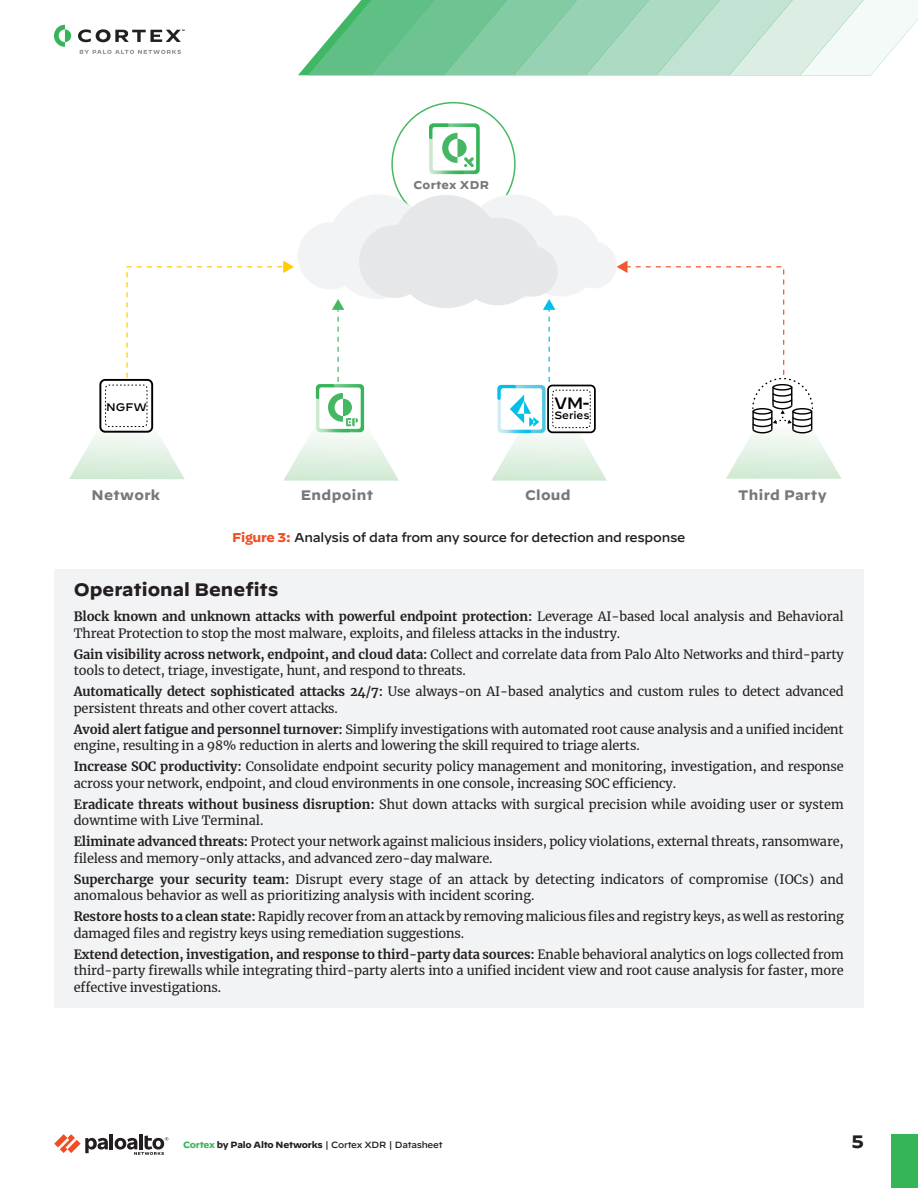
<style>
.page{position:relative;width:918px;height:1188px;background:#fff}
.page>*{position:absolute;margin:0;border:0;box-sizing:border-box;transform-origin:0 0}
.title-page-sidebar-h{font:700 18px "Decimal";color:#231f20}
.t1{font:500 16.5px "Decimal";color:#000}
.t2{font:700 13.8px "Decimal";letter-spacing:.025em;color:#76787b}
.body-bold-leadin{font:12.75px/16.5px "Merriweather";letter-spacing:-.01em;color:#231f20}
.figure-title{font:500 12.75px "Decimal";letter-spacing:-.025em;color:#231f20}
.t3{font:700 11.25px "Decimal";letter-spacing:.025em;color:#76787b}
.t4{font:500 10.95px "Decimal";color:#000}
.t5{font:500 10.5px "Decimal";color:#000}
.t6{font:500 9px "Decimal";letter-spacing:-.025em;color:#231f20}
.s1{font-weight:700;color:#f04d22}
.s2{font-weight:700}
.s3{font-weight:700;color:#36b558}
</style>
<div class="page">
<svg style="left:298px;top:0;width:620px;height:75px"></svg>
<svg style="left:54px;top:25px;width:17px;height:22px"></svg>
<svg style="left:78px;top:29px;width:107px;height:13px"></svg>
<svg style="left:80px;top:50px;width:101px;height:4px"></svg>
<hr style="left:110px;top:1134px;width:3px;height:15px;background:#231f20">
<svg style="left:54px;top:1134px;width:54px;height:19px"></svg>
<hr style="left:139px;top:1134px;width:4px;height:15px;background:#231f20">
<svg style="left:115px;top:1135px;width:53px;height:20px"></svg>
<div style="left:891px;top:1134px;width:27px;height:54px;background:#36b558"></div>
<div style="left:54px;top:570px;width:809px;height:438px;background:#f2f3f4"></div>
<svg style="left:429px;top:123px;width:51px;height:51px"></svg>
<svg style="left:69px;top:194px;width:772px;height:287px"></svg>
<div style="left:547px;top:385px;width:49px;height:48px;border:2px solid #000;border-radius:4px"></div>
<div style="left:552px;top:390px;width:39px;height:38px;border:1px dashed #000;border-radius:3px"></div>
<div style="left:99px;top:379px;width:54px;height:54px;border:2px solid #000;border-radius:5px"></div>
<div style="left:105px;top:385px;width:42px;height:42px;border:1px dashed #000;border-radius:3px"></div>
<p class="t4" style="left:106px;top:396px;width:42px">NGFW</p>
<p class="t3" style="left:413px;top:179px;width:77px">Cortex XDR</p>
<p class="t1" style="left:554px;top:388px;width:37px">VM-</p>
<p class="t5" style="left:554px;top:406px;width:37px">Series</p>
<p class="t2" style="left:91px;top:487px;width:70px">Network</p>
<p class="t2" style="left:301px;top:487px;width:74px">Endpoint</p>
<p class="t2" style="left:525px;top:487px;width:47px">Cloud</p>
<p class="t2" style="left:738px;top:487px;width:90px">Third Party</p>
<p class="figure-title" style="left:232px;top:525px;width:455px"><span class="s1">Figure 3:</span> Analysis of data from any source for detection and response</p>
<p class="title-page-sidebar-h" style="left:74px;top:579px;width:206px">Operational Benefits</p>
<p class="body-bold-leadin" style="left:74px;top:608px;width:772px"><span class="s2">Block known and unknown attacks with powerful endpoint protection:</span> Leverage AI-based local analysis and Behavioral<br>Threat Protection to stop the most malware, exploits, and fileless attacks in the industry.</p>
<p class="body-bold-leadin" style="left:74px;top:646px;width:772px"><span class="s2">Gain visibility across network, endpoint, and cloud data:</span> Collect and correlate data from Palo Alto Networks and third-party tools to detect, triage, investigate, hunt, and respond to threats.</p>
<p class="body-bold-leadin" style="left:74px;top:683px;width:772px"><span class="s2">Automatically detect sophisticated attacks 24/7:</span> Use always-on AI-based analytics and custom rules to detect advanced persistent threats and other covert attacks.</p>
<p class="body-bold-leadin" style="left:74px;top:721px;width:772px"><span class="s2">Avoid alert fatigue and personnel turnover:</span> Simplify investigations with automated root cause analysis and a unified incident engine, resulting in a 98% reduction in alerts and lowering the skill required to triage alerts.</p>
<p class="body-bold-leadin" style="left:74px;top:758px;width:772px"><span class="s2">Increase SOC productivity:</span> Consolidate endpoint security policy management and monitoring, investigation, and response across your network, endpoint, and cloud environments in one console, increasing SOC efficiency.</p>
<p class="body-bold-leadin" style="left:74px;top:796px;width:772px"><span class="s2">Eradicate threats without business disruption:</span> Shut down attacks with surgical precision while avoiding user or system downtime with Live Terminal.</p>
<p class="body-bold-leadin" style="left:74px;top:833px;width:772px"><span class="s2">Eliminate advanced threats:</span> Protect your network against malicious insiders, policy violations, external threats, ransomware, fileless and memory-only attacks, and advanced zero-day malware.</p>
<p class="body-bold-leadin" style="left:74px;top:871px;width:772px"><span class="s2">Supercharge your security team:</span> Disrupt every stage of an attack by detecting indicators of compromise (IOCs) and anomalous behavior as well as prioritizing analysis with incident scoring.</p>
<p class="body-bold-leadin" style="left:74px;top:908px;width:772px"><span class="s2">Restore hosts to a clean state:</span> Rapidly recover from an attack by removing malicious files and registry keys, as well as restoring damaged files and registry keys using remediation suggestions.</p>
<p class="body-bold-leadin" style="left:74px;top:946px;width:772px;text-align:justify"><span class="s2">Extend detection, investigation, and response to third-party data sources:</span> Enable behavioral analytics on logs collected from third-party firewalls while integrating third-party alerts into a unified incident view and root cause analysis for faster, more effective investigations.</p>
<p class="t6" style="left:183px;top:1137px;width:261px"><span class="s3">Cortex</span> <span class="s2">by Palo Alto Networks</span> | Cortex XDR | Datasheet</p>
<h1 class="title-page-sidebar-h" style="left:852px;top:1132px;width:14px">5</h1>
</div>
